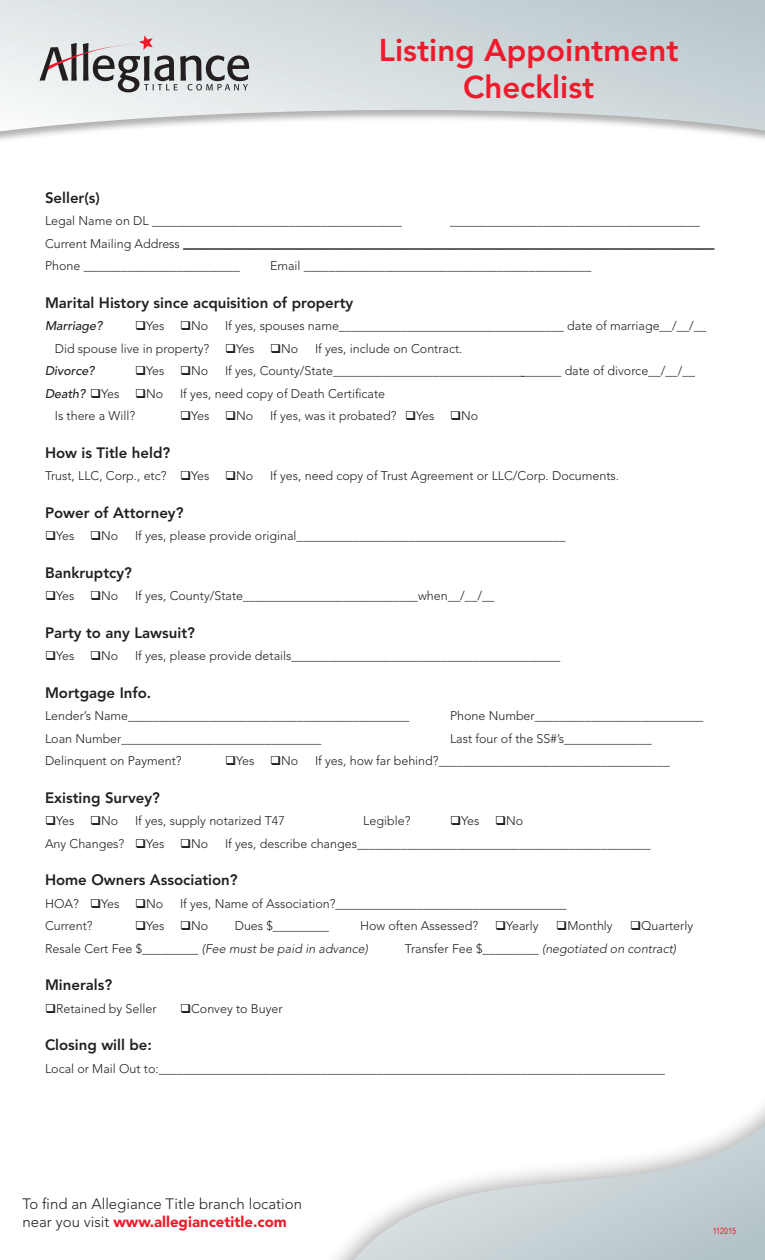
<style>
.page{position:relative;width:765px;height:1260px;background:#fff}
.page>*{position:absolute;margin:0;border:0;box-sizing:border-box;transform-origin:0 0}
.t1{font:800 31.25px/37.5px "Avenir LT Std";color:#ee1b2c;text-align:center}
.t2{font:800 15px "Avenir LT Std";color:#231f20}
.t3{font:300 15px/18px "Avenir LT Std";color:#231f20}
.t4{font:300 12.5px "Avenir LT Std";color:#231f20}
.t5{font:italic 300 12.5px "Avenir LT Std";color:#231f20}
.t6{font:italic 500 12.5px "Avenir LT Std";color:#231f20}
.t7{font:8.75px "Arial Narrow";color:#ee1b2c}
.s1{font-weight:300;font-style:normal}
.s2{font-style:normal}
.s3{font-weight:900;color:#ee1b2c}
</style>
<div class="page">
<svg style="left:0;top:0;width:765px;height:134px;background:#d6dddf"></svg>
<svg style="left:40px;top:35px;width:209px;height:57px;background:#b8b8b9"></svg>
<svg style="left:338px;top:1106px;width:427px;height:154px"></svg>
<hr style="left:183px;top:249px;width:531px;height:1px;background:#231f20">
<p class="t1" style="left:379px;top:31px;width:301px">Listing Appointment<br>Checklist</p>
<p class="t2" style="left:45px;top:189px;width:57px">Seller(s)</p>
<p class="t4" style="left:45px;top:213px;width:359px">Legal Name on DL ________________________________________</p>
<p class="t4" style="left:450px;top:213px;width:251px">________________________________________</p>
<p class="t4" style="left:45px;top:236px;width:671px">Current Mailing Address _____________________________________________________________________________________</p>
<p class="t4" style="left:45px;top:258px;width:196px">Phone _________________________</p>
<p class="t4" style="left:270px;top:258px;width:323px">Email ______________________________________________</p>
<p class="t2" style="left:45px;top:294px;width:310px">Marital History since acquisition of property</p>
<p class="t6" style="left:45px;top:319px;width:59px">Marriage?</p>
<p class="t4" style="left:135px;top:318px;width:75px">❑Yes ❑No</p>
<p class="t4" style="left:225px;top:318px;width:483px">If yes, spouses name____________________________________ date of marriage__/__/__</p>
<p class="t4" style="left:55px;top:341px;width:245px">Did spouse live in property? ❑Yes ❑No</p>
<p class="t4" style="left:315px;top:341px;width:149px">If yes, include on Contract.</p>
<p class="t6" style="left:45px;top:364px;width:51px">Divorce?</p>
<p class="t4" style="left:135px;top:363px;width:75px">❑Yes ❑No</p>
<p class="t4" style="left:225px;top:363px;width:472px">If yes, County/State______________________________ ______ date of divorce__/__/__</p>
<p class="t6" style="left:45px;top:386px;width:120px">Death? ❑<span class="s1">Yes</span> ❑<span class="s1">No</span></p>
<p class="t4" style="left:180px;top:386px;width:207px">If yes, need copy of Death Certificate</p>
<p class="t4" style="left:55px;top:408px;width:82px">Is there a Will?</p>
<p class="t4" style="left:180px;top:408px;width:75px">❑Yes ❑No</p>
<p class="t4" style="left:270px;top:408px;width:210px">If yes, was it probated? ❑Yes ❑No</p>
<p class="t2" style="left:45px;top:444px;width:127px">How is Title held?</p>
<p class="t4" style="left:45px;top:468px;width:210px">Trust, LLC, Corp., etc? ❑Yes ❑No</p>
<p class="t4" style="left:270px;top:468px;width:351px">If yes, need copy of Trust Agreement or LLC/Corp. Documents.</p>
<p class="t2" style="left:45px;top:504px;width:140px">Power of Attorney?</p>
<p class="t4" style="left:45px;top:528px;width:75px">❑Yes ❑No</p>
<p class="t4" style="left:135px;top:528px;width:432px">If yes, please provide original___________________________________________</p>
<p class="t2" style="left:45px;top:564px;width:88px">Bankruptcy?</p>
<p class="t4" style="left:45px;top:588px;width:75px">❑Yes ❑No</p>
<p class="t4" style="left:135px;top:588px;width:361px">If yes, County/State____________________________when__/__/__</p>
<p class="t2" style="left:45px;top:624px;width:152px">Party to any Lawsuit?</p>
<p class="t4" style="left:45px;top:648px;width:75px">❑Yes ❑No</p>
<p class="t4" style="left:135px;top:648px;width:427px">If yes, please provide details___________________________________________</p>
<p class="t2" style="left:45px;top:684px;width:108px">Mortgage Info.</p>
<p class="t4" style="left:45px;top:708px;width:366px">Lender’s Name_____________________________________________</p>
<p class="t4" style="left:450px;top:708px;width:255px">Phone Number___________________________</p>
<p class="t4" style="left:45px;top:731px;width:278px">Loan Number________________________________</p>
<p class="t4" style="left:450px;top:731px;width:203px">Last four of the SS#’s______________</p>
<p class="t4" style="left:45px;top:753px;width:138px">Delinquent on Payment?</p>
<p class="t4" style="left:225px;top:753px;width:75px">❑Yes ❑No</p>
<p class="t4" style="left:315px;top:753px;width:356px">If yes, how far behind?_____________________________________</p>
<p class="t2" style="left:45px;top:789px;width:117px">Existing Survey?</p>
<p class="t4" style="left:45px;top:813px;width:75px">❑Yes ❑No</p>
<p class="t4" style="left:135px;top:813px;width:151px">If yes, supply notarized T47</p>
<p class="t4" style="left:363px;top:813px;width:49px">Legible?</p>
<p class="t4" style="left:450px;top:813px;width:75px">❑Yes ❑No</p>
<p class="t4" style="left:45px;top:836px;width:165px">Any Changes? ❑Yes ❑No</p>
<p class="t4" style="left:225px;top:836px;width:427px">If yes, describe changes_______________________________________________</p>
<p class="t2" style="left:45px;top:871px;width:194px">Home Owners Association?</p>
<p class="t4" style="left:45px;top:896px;width:120px">HOA? ❑Yes ❑No</p>
<p class="t4" style="left:180px;top:896px;width:388px">If yes, Name of Association?_____________________________________</p>
<p class="t4" style="left:45px;top:918px;width:49px">Current?</p>
<p class="t4" style="left:135px;top:918px;width:75px">❑Yes ❑No</p>
<p class="t4" style="left:235px;top:918px;width:96px">Dues $_________</p>
<p class="t4" style="left:360px;top:918px;width:120px">How often Assessed?</p>
<p class="t4" style="left:495px;top:918px;width:45px">❑Yearly</p>
<p class="t4" style="left:556px;top:918px;width:58px">❑Monthly</p>
<p class="t4" style="left:630px;top:918px;width:65px">❑Quarterly</p>
<p class="t5" style="left:45px;top:941px;width:325px"><span class="s2">Resale Cert Fee $_________</span> (Fee must be paid in advance)</p>
<p class="t5" style="left:405px;top:941px;width:273px"><span class="s2">Transfer Fee $_________</span> (negotiated on contract)</p>
<p class="t2" style="left:45px;top:976px;width:69px">Minerals?</p>
<p class="t4" style="left:45px;top:1001px;width:113px">❑Retained by Seller</p>
<p class="t4" style="left:180px;top:1001px;width:104px">❑Convey to Buyer</p>
<p class="t2" style="left:45px;top:1036px;width:108px">Closing will be:</p>
<p class="t4" style="left:45px;top:1061px;width:621px">Local or Mail Out to:_________________________________________________________________________________</p>
<p class="t3" style="left:22px;top:1195px;width:281px">To find an Allegiance Title branch location near you visit <span class="s3">www.allegiancetitle.com</span></p>
<p class="t7" style="left:713px;top:1224px;width:25px">112015</p>
</div>
